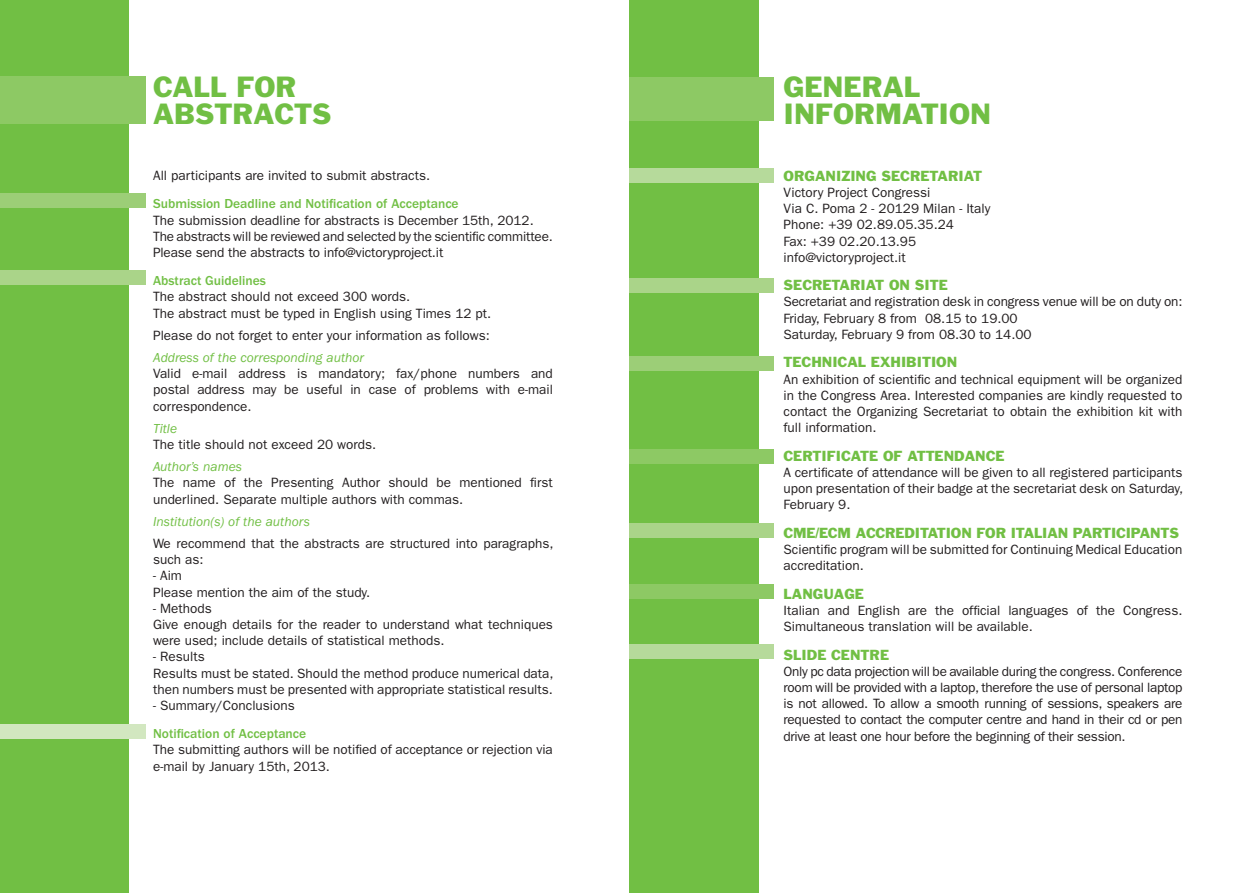
<style>
.page{position:relative;width:1259px;height:893px;background:#fff}
.page>*{position:absolute;margin:0;border:0;box-sizing:border-box;transform-origin:0 0}
.t1{font:27px "Franklin Gothic Std";color:#71bf44}
.t2{font:13.5px/16.2px "ITC Franklin Gothic Std";color:#231f20}
.t3{font:13.5px "Franklin Gothic Std";color:#71bf44}
.t4{font:500 13.5px "ITC Franklin Gothic Std";color:#71bf44}
.t5{font:italic 13.5px "ITC Franklin Gothic Std";color:#71bf44}
</style>
<div class="page">
<div style="left:0;top:0;width:129px;height:893px;background:#71bf44"></div>
<div style="left:0;top:271px;width:146px;height:14px;background:#aad489"></div>
<div style="left:0;top:194px;width:146px;height:14px;background:#9cce77"></div>
<div style="left:0;top:724px;width:146px;height:14px;background:#d2e7c0"></div>
<div style="left:629px;top:0;width:129px;height:893px;background:#71bf44"></div>
<div style="left:629px;top:77px;width:145px;height:43px;background:#8dc964"></div>
<div style="left:629px;top:168px;width:145px;height:14px;background:#b6da9b"></div>
<div style="left:629px;top:644px;width:145px;height:14px;background:#b6da9b"></div>
<div style="left:629px;top:279px;width:145px;height:14px;background:#aad489"></div>
<div style="left:629px;top:356px;width:145px;height:14px;background:#9cce77"></div>
<div style="left:629px;top:584px;width:145px;height:14px;background:#8dc964"></div>
<div style="left:629px;top:449px;width:145px;height:14px;background:#8dc964"></div>
<div style="left:629px;top:523px;width:145px;height:15px;background:#aad489"></div>
<div style="left:0;top:77px;width:146px;height:47px;background:#8dc964"></div>
<p class="t1" style="left:153px;top:70px;width:145px">CALL FOR</p>
<p class="t1" style="left:153px;top:97px;width:180px">ABSTRACTS</p>
<p class="t2" style="left:153px;top:168px;width:278px">All participants are invited to submit abstracts.</p>
<p class="t4" style="left:153px;top:196px;width:307px">Submission Deadline and Notification of Acceptance</p>
<p class="t2" style="left:153px;top:212px;width:382px">The submission deadline for abstracts is December 15th, 2012.</p>
<p class="t2" style="left:153px;top:228px;width:401px">The abstracts will be reviewed and selected by the scientific committee.</p>
<p class="t2" style="left:153px;top:244px;width:292px">Please send the abstracts to info@victoryproject.it</p>
<p class="t4" style="left:153px;top:273px;width:114px">Abstract Guidelines</p>
<p class="t2" style="left:153px;top:289px;width:259px">The abstract should not exceed 300 words.</p>
<p class="t2" style="left:153px;top:305px;width:340px">The abstract must be typed in English using Times 12 pt.</p>
<p class="t2" style="left:153px;top:327px;width:338px">Please do not forget to enter your information as follows:</p>
<p class="t5" style="left:153px;top:350px;width:212px">Address of the corresponding author</p>
<p class="t2" style="left:153px;top:366px;width:401px;text-align:justify">Valid e-mail address is mandatory; fax/phone numbers and postal address may be useful in case of problems with e-mail correspondence.</p>
<p class="t5" style="left:153px;top:421px;width:25px">Title</p>
<p class="t2" style="left:153px;top:436px;width:225px">The title should not exceed 20 words.</p>
<p class="t5" style="left:153px;top:459px;width:90px">Author’s names</p>
<p class="t2" style="left:153px;top:475px;width:401px">The name of the Presenting Author should be mentioned first underlined. Separate multiple authors with commas.</p>
<p class="t5" style="left:153px;top:514px;width:158px">Institution(s) of the authors</p>
<p class="t2" style="left:153px;top:535px;width:402px">We recommend that the abstracts are structured into paragraphs, such as:</p>
<p class="t2" style="left:153px;top:568px;width:30px">- Aim</p>
<p class="t2" style="left:153px;top:584px;width:219px">Please mention the aim of the study.</p>
<p class="t2" style="left:153px;top:600px;width:60px">- Methods</p>
<p class="t2" style="left:153px;top:616px;width:401px">Give enough details for the reader to understand what techniques were used; include details of statistical methods.</p>
<p class="t2" style="left:153px;top:649px;width:53px">- Results</p>
<p class="t2" style="left:153px;top:665px;width:402px">Results must be stated. Should the method produce numerical data, then numbers must be presented with appropriate statistical results.</p>
<p class="t2" style="left:153px;top:697px;width:143px">- Summary/Conclusions</p>
<p class="t4" style="left:153px;top:726px;width:155px">Notification of Acceptance</p>
<p class="t2" style="left:153px;top:742px;width:401px">The submitting authors will be notified of acceptance or rejection via e-mail by January 15th, 2013.</p>
<p class="t1" style="left:783px;top:70px;width:138px">GENERAL</p>
<p class="t1" style="left:783px;top:97px;width:209px">INFORMATION</p>
<p class="t3" style="left:783px;top:167px;width:200px">ORGANIZING SECRETARIAT</p>
<p class="t2" style="left:783px;top:184px;width:148px">Victory Project Congressi</p>
<p class="t2" style="left:783px;top:201px;width:208px">Via C. Poma 2 - 20129 Milan - Italy</p>
<p class="t2" style="left:783px;top:217px;width:172px">Phone: +39 02.89.05.35.24</p>
<p class="t2" style="left:783px;top:233px;width:134px">Fax: +39 02.20.13.95</p>
<p class="t2" style="left:783px;top:249px;width:124px">info@victoryproject.it</p>
<p class="t3" style="left:783px;top:276px;width:166px">SECRETARIAT ON SITE</p>
<p class="t2" style="left:783px;top:294px;width:400px">Secretariat and registration desk in congress venue will be on duty on:</p>
<p class="t2" style="left:783px;top:310px;width:236px">Friday, February 8 from 08.15 to 19.00</p>
<p class="t2" style="left:783px;top:326px;width:249px">Saturday, February 9 from 08.30 to 14.00</p>
<p class="t3" style="left:783px;top:354px;width:175px">TECHNICAL EXHIBITION</p>
<p class="t2" style="left:783px;top:371px;width:400px;text-align:justify">An exhibition of scientific and technical equipment will be organized in the Congress Area. Interested companies are kindly requested to contact the Organizing Secretariat to obtain the exhibition kit with full information.</p>
<p class="t3" style="left:783px;top:447px;width:222px">CERTIFICATE OF ATTENDANCE</p>
<p class="t2" style="left:783px;top:464px;width:401px;text-align:justify">A certificate of attendance will be given to all registered participants upon presentation of their badge at the secretariat desk on Saturday, February 9.</p>
<p class="t3" style="left:783px;top:524px;width:397px">CME/ECM ACCREDITATION FOR ITALIAN PARTICIPANTS</p>
<p class="t2" style="left:783px;top:541px;width:400px">Scientific program will be submitted for Continuing Medical Education accreditation.</p>
<p class="t3" style="left:783px;top:585px;width:82px">LANGUAGE</p>
<p class="t2" style="left:783px;top:602px;width:400px">Italian and English are the official languages of the Congress.<br>Simultaneous translation will be available.</p>
<p class="t3" style="left:783px;top:646px;width:107px">SLIDE CENTRE</p>
<p class="t2" style="left:783px;top:663px;width:400px;text-align:justify">Only pc data projection will be available during the congress. Conference room will be provided with a laptop, therefore the use of personal laptop is not allowed. To allow a smooth running of sessions, speakers are requested to contact the computer centre and hand in their cd or pen drive at least one hour before the beginning of their session.</p>
</div>
